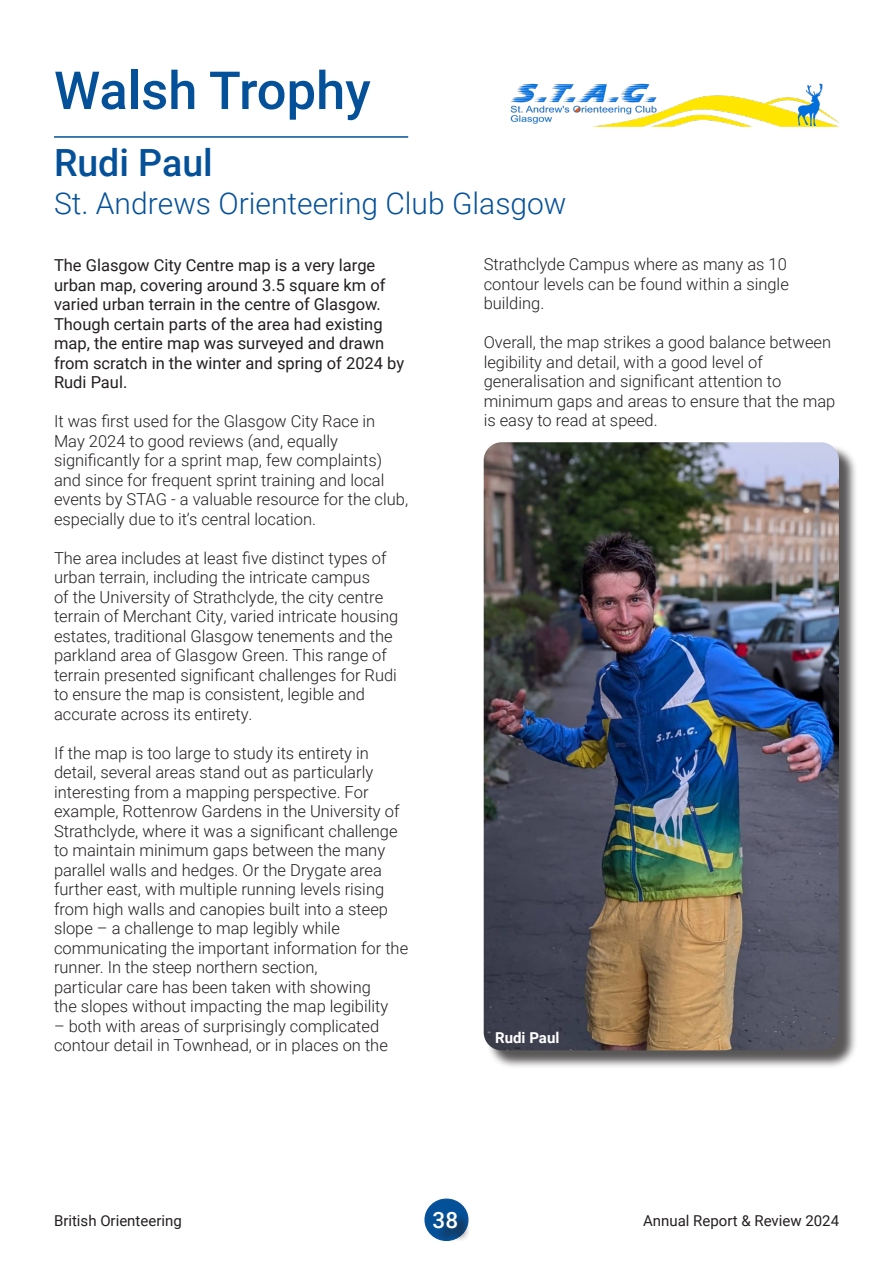
<style>
.page{position:relative;width:893px;height:1263px;background:#fff}
.page>*{position:absolute;margin:0;border:0;box-sizing:border-box;transform-origin:0 0}
.t1{font:500 52.5px "Roboto";color:#055199}
.t2{font:500 37.5px "Roboto";color:#055199}
.t3{font:300 30px "Roboto";color:#055199}
.t4{font:500 22.5px "Roboto";color:#fff}
.t5{font:300 16.5px/19.5px "Roboto";color:#231f20}
.t6{font:16.5px/19.5px "Roboto";color:#231f20}
.t7{font:15px "Roboto";color:#231f20}
.t8{font:700 15px "Roboto";color:#fff}
</style>
<div class="page">
<div style="left:425px;top:1199px;width:43px;height:41px;background:#055199;border-radius:50%"></div>
<div style="left:424px;top:1198px;width:44px;height:43px;border:1px solid #055199;border-radius:50%"></div>
<div style="left:435px;top:1214px;width:36px;height:28px;background:#231f20;opacity:.75"></div>
<hr style="left:54px;top:136px;width:354px;height:2px;background:#055199">
<div style="left:486px;top:444px;width:371px;height:625px;background:#231f20;opacity:.75"></div>
<img style="left:484px;top:442px;width:355px;height:608px">
<img style="left:510px;top:83px;width:330px;height:44px">
<p class="t1" style="left:54px;top:54px;width:318px">Walsh Trophy</p>
<p class="t2" style="left:54px;top:137px;width:160px">Rudi Paul</p>
<p class="t3" style="left:54px;top:182px;width:514px">St. Andrews Orienteering Club Glasgow</p>
<p class="t6" style="left:54px;top:255px;width:352px">The Glasgow City Centre map is a very large urban map, covering around 3.5 square km of varied urban terrain in the centre of Glasgow.<br>Though certain parts of the area had existing map, the entire map was surveyed and drawn from scratch in the winter and spring of 2024 by Rudi Paul.</p>
<p class="t5" style="left:54px;top:411px;width:323px">It was first used for the Glasgow City Race in<br>May 2024 to good reviews (and, equally</p>
<p class="t5" style="left:54px;top:450px;width:356px">significantly for a sprint map, few complaints) and since for frequent sprint training and local events by STAG - a valuable resource for the club, especially due to it’s central location.</p>
<p class="t5" style="left:54px;top:548px;width:346px">The area includes at least five distinct types of urban terrain, including the intricate campus<br>of the University of Strathclyde, the city centre terrain of Merchant City, varied intricate housing estates, traditional Glasgow tenements and the parkland area of Glasgow Green. This range of terrain presented significant challenges for Rudi to ensure the map is consistent, legible and</p>
<p class="t5" style="left:54px;top:704px;width:200px">accurate across its entirety.</p>
<p class="t5" style="left:54px;top:743px;width:316px">If the map is too large to study its entirety in</p>
<p class="t5" style="left:54px;top:762px;width:347px">detail, several areas stand out as particularly interesting from a mapping perspective. For example, Rottenrow Gardens in the University of Strathclyde, where it was a significant challenge to maintain minimum gaps between the many parallel walls and hedges. Or the Drygate area further east, with multiple running levels rising from high walls and canopies built into a steep slope – a challenge to map legibly while</p>
<p class="t5" style="left:54px;top:938px;width:356px">communicating the important information for the runner. In the steep northern section,</p>
<p class="t5" style="left:54px;top:977px;width:336px">particular care has been taken with showing the slopes without impacting the map legibility</p>
<p class="t5" style="left:54px;top:1016px;width:335px">– both with areas of surprisingly complicated contour detail in Townhead, or in places on the</p>
<p class="t5" style="left:484px;top:254px;width:305px">Strathclyde Campus where as many as 10</p>
<p class="t5" style="left:484px;top:274px;width:307px">contour levels can be found within a single</p>
<p class="t5" style="left:484px;top:293px;width:62px">building.</p>
<p class="t5" style="left:484px;top:332px;width:349px">Overall, the map strikes a good balance between legibility and detail, with a good level of</p>
<p class="t5" style="left:484px;top:371px;width:299px">generalisation and significant attention to</p>
<p class="t5" style="left:484px;top:391px;width:353px">minimum gaps and areas to ensure that the map is easy to read at speed.</p>
<p class="t8" style="left:495px;top:1027px;width:66px">Rudi Paul</p>
<p class="t7" style="left:54px;top:1210px;width:129px">British Orienteering</p>
<p class="t4" style="left:433px;top:1204px;width:27px">38</p>
<p class="t7" style="left:643px;top:1210px;width:198px">Annual Report &amp; Review 2024</p>
</div>
